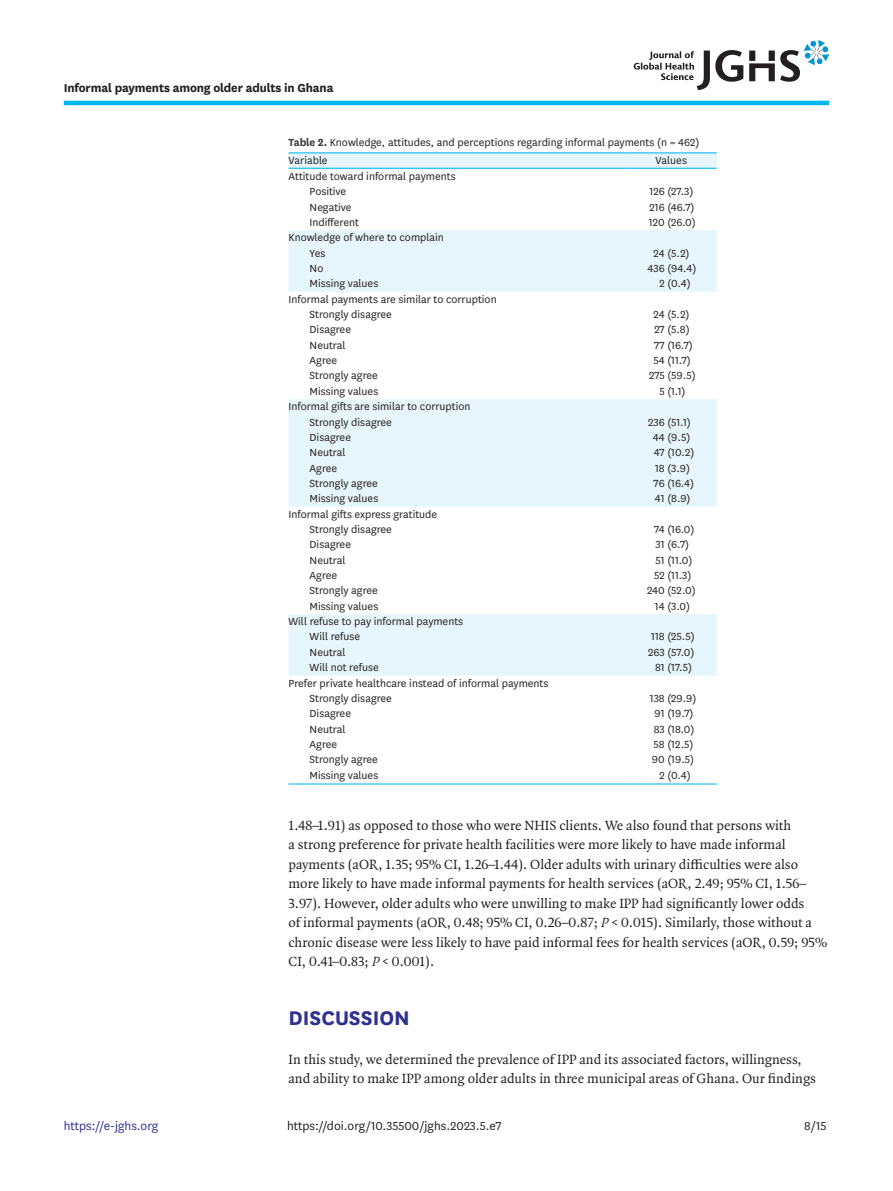
<style>
.page{position:relative;width:893px;height:1191px;background:#fff}
.page>*{position:absolute;margin:0;border:0;box-sizing:border-box;transform-origin:0 0}
.body_title1{font:700 23.1px "National";color:#2e3092}
.body_p_first{font:14.25px/19.5px "Quadraat OT";color:#231f20}
.doi_running_footer{font:13.5px "National";color:#231f20}
.alt-title-type{font:700 13.5px "National";letter-spacing:-.01em;color:#231f20}
.t1{font:13.5px "National";color:#2e3092}
.tbody_entry{font:12px "National";color:#231f20}
.table-wrap_caption{font:12px "National";color:#231f20}
.thead_entry{font:12px "National";color:#231f20}
.s1{font-weight:700;color:#3e3e3f}
.s2{font-style:italic}
</style>
<div class="page">
<hr style="left:64px;top:101px;width:765px;height:4px;background:#00b6f0">
<svg style="left:634px;top:40px;width:195px;height:50px"></svg>
<svg style="left:289px;top:153px;width:428px;height:522px"></svg>
<svg style="left:289px;top:152px;width:21px;height:1px"></svg>
<hr style="left:310px;top:152px;width:316px;height:1px;background:#00b6f0">
<hr style="left:626px;top:152px;width:91px;height:1px;background:#00b6f0">
<svg style="left:289px;top:168px;width:21px;height:1px"></svg>
<hr style="left:310px;top:168px;width:316px;height:1px;background:#00b6f0">
<hr style="left:626px;top:168px;width:91px;height:1px;background:#00b6f0">
<svg style="left:289px;top:783px;width:21px;height:1px"></svg>
<hr style="left:310px;top:783px;width:316px;height:1px;background:#00b6f0">
<hr style="left:626px;top:783px;width:91px;height:1px;background:#00b6f0">
<p class="alt-title-type" style="left:64px;top:78px;width:271px">Informal payments among older adults in Ghana</p>
<p class="table-wrap_caption" style="left:289px;top:135px;width:412px"><span class="s1">Table 2.</span> Knowledge, attitudes, and perceptions regarding informal payments (n = 462)</p>
<p class="thead_entry" style="left:289px;top:152px;width:41px">Variable</p>
<p class="thead_entry" style="left:656px;top:152px;width:33px">Values</p>
<p class="tbody_entry" style="left:289px;top:168px;width:169px">Attitude toward informal payments</p>
<p class="tbody_entry" style="left:310px;top:184px;width:38px">Positive</p>
<p class="tbody_entry" style="left:649px;top:184px;width:45px">126 (27.3)</p>
<p class="tbody_entry" style="left:310px;top:199px;width:44px">Negative</p>
<p class="tbody_entry" style="left:649px;top:199px;width:47px">216 (46.7)</p>
<p class="tbody_entry" style="left:310px;top:214px;width:51px">Indifferent</p>
<p class="tbody_entry" style="left:649px;top:214px;width:48px">120 (26.0)</p>
<p class="tbody_entry" style="left:289px;top:230px;width:157px">Knowledge of where to complain</p>
<p class="tbody_entry" style="left:310px;top:245px;width:17px">Yes</p>
<p class="tbody_entry" style="left:654px;top:245px;width:37px">24 (5.2)</p>
<p class="tbody_entry" style="left:310px;top:260px;width:15px">No</p>
<p class="tbody_entry" style="left:647px;top:260px;width:50px">436 (94.4)</p>
<p class="tbody_entry" style="left:310px;top:276px;width:70px">Missing values</p>
<p class="tbody_entry" style="left:659px;top:276px;width:33px">2 (0.4)</p>
<p class="tbody_entry" style="left:289px;top:291px;width:210px">Informal payments are similar to corruption</p>
<p class="tbody_entry" style="left:310px;top:306px;width:84px">Strongly disagree</p>
<p class="tbody_entry" style="left:654px;top:306px;width:37px">24 (5.2)</p>
<p class="tbody_entry" style="left:310px;top:322px;width:43px">Disagree</p>
<p class="tbody_entry" style="left:654px;top:322px;width:37px">27 (5.8)</p>
<p class="tbody_entry" style="left:310px;top:337px;width:37px">Neutral</p>
<p class="tbody_entry" style="left:654px;top:337px;width:40px">77 (16.7)</p>
<p class="tbody_entry" style="left:310px;top:353px;width:29px">Agree</p>
<p class="tbody_entry" style="left:653px;top:353px;width:39px">54 (11.7)</p>
<p class="tbody_entry" style="left:310px;top:368px;width:70px">Strongly agree</p>
<p class="tbody_entry" style="left:649px;top:368px;width:48px">275 (59.5)</p>
<p class="tbody_entry" style="left:310px;top:383px;width:70px">Missing values</p>
<p class="tbody_entry" style="left:659px;top:383px;width:28px">5 (1.1)</p>
<p class="tbody_entry" style="left:289px;top:399px;width:183px">Informal gifts are similar to corruption</p>
<p class="tbody_entry" style="left:310px;top:414px;width:84px">Strongly disagree</p>
<p class="tbody_entry" style="left:648px;top:414px;width:44px">236 (51.1)</p>
<p class="tbody_entry" style="left:310px;top:429px;width:43px">Disagree</p>
<p class="tbody_entry" style="left:653px;top:429px;width:39px">44 (9.5)</p>
<p class="tbody_entry" style="left:310px;top:445px;width:37px">Neutral</p>
<p class="tbody_entry" style="left:654px;top:445px;width:42px">47 (10.2)</p>
<p class="tbody_entry" style="left:310px;top:460px;width:29px">Agree</p>
<p class="tbody_entry" style="left:655px;top:460px;width:36px">18 (3.9)</p>
<p class="tbody_entry" style="left:310px;top:475px;width:70px">Strongly agree</p>
<p class="tbody_entry" style="left:654px;top:475px;width:42px">76 (16.4)</p>
<p class="tbody_entry" style="left:310px;top:491px;width:70px">Missing values</p>
<p class="tbody_entry" style="left:655px;top:491px;width:37px">41 (8.9)</p>
<p class="tbody_entry" style="left:289px;top:506px;width:150px">Informal gifts express gratitude</p>
<p class="tbody_entry" style="left:310px;top:521px;width:84px">Strongly disagree</p>
<p class="tbody_entry" style="left:654px;top:521px;width:42px">74 (16.0)</p>
<p class="tbody_entry" style="left:310px;top:537px;width:43px">Disagree</p>
<p class="tbody_entry" style="left:656px;top:537px;width:35px">31 (6.7)</p>
<p class="tbody_entry" style="left:310px;top:552px;width:37px">Neutral</p>
<p class="tbody_entry" style="left:655px;top:552px;width:38px">51 (11.0)</p>
<p class="tbody_entry" style="left:310px;top:567px;width:29px">Agree</p>
<p class="tbody_entry" style="left:654px;top:567px;width:39px">52 (11.3)</p>
<p class="tbody_entry" style="left:310px;top:583px;width:70px">Strongly agree</p>
<p class="tbody_entry" style="left:647px;top:583px;width:50px">240 (52.0)</p>
<p class="tbody_entry" style="left:310px;top:598px;width:70px">Missing values</p>
<p class="tbody_entry" style="left:655px;top:598px;width:37px">14 (3.0)</p>
<p class="tbody_entry" style="left:289px;top:613px;width:176px">Will refuse to pay informal payments</p>
<p class="tbody_entry" style="left:310px;top:629px;width:52px">Will refuse</p>
<p class="tbody_entry" style="left:651px;top:629px;width:45px">118 (25.5)</p>
<p class="tbody_entry" style="left:310px;top:644px;width:37px">Neutral</p>
<p class="tbody_entry" style="left:648px;top:644px;width:48px">263 (57.0)</p>
<p class="tbody_entry" style="left:310px;top:659px;width:71px">Will not refuse</p>
<p class="tbody_entry" style="left:655px;top:659px;width:39px">81 (17.5)</p>
<p class="tbody_entry" style="left:289px;top:675px;width:261px">Prefer private healthcare instead of informal payments</p>
<p class="tbody_entry" style="left:310px;top:690px;width:84px">Strongly disagree</p>
<p class="tbody_entry" style="left:650px;top:690px;width:48px">138 (29.9)</p>
<p class="tbody_entry" style="left:310px;top:706px;width:43px">Disagree</p>
<p class="tbody_entry" style="left:655px;top:706px;width:40px">91 (19.7)</p>
<p class="tbody_entry" style="left:310px;top:721px;width:37px">Neutral</p>
<p class="tbody_entry" style="left:654px;top:721px;width:42px">83 (18.0)</p>
<p class="tbody_entry" style="left:310px;top:736px;width:29px">Agree</p>
<p class="tbody_entry" style="left:653px;top:736px;width:41px">58 (12.5)</p>
<p class="tbody_entry" style="left:310px;top:752px;width:70px">Strongly agree</p>
<p class="tbody_entry" style="left:652px;top:752px;width:44px">90 (19.5)</p>
<p class="tbody_entry" style="left:310px;top:767px;width:70px">Missing values</p>
<p class="tbody_entry" style="left:659px;top:767px;width:33px">2 (0.4)</p>
<p class="t1" style="left:64px;top:1116px;width:96px">https://e-jghs.org</p>
<p class="body_p_first" style="left:289px;top:815px;width:540px">1.48–1.91) as opposed to those who were NHIS clients. We also found that persons with<br>a strong preference for private health facilities were more likely to have made informal payments (aOR, 1.35; 95% CI, 1.26–1.44). Older adults with urinary difficulties were also more likely to have made informal payments for health services (aOR, 2.49; 95% CI, 1.56– 3.97). However, older adults who were unwilling to make IPP had significantly lower odds<br>of informal payments (aOR, 0.48; 95% CI, 0.26–0.87; <span class="s2">P</span> &lt; 0.015). Similarly, those without a chronic disease were less likely to have paid informal fees for health services (aOR, 0.59; 95% CI, 0.41–0.83; <span class="s2">P</span> &lt; 0.001).</p>
<p class="body_title1" style="left:289px;top:1001px;width:123px">DISCUSSION</p>
<p class="body_p_first" style="left:289px;top:1049px;width:529px">In this study, we determined the prevalence of IPP and its associated factors, willingness, and ability to make IPP among older adults in three municipal areas of Ghana. Our findings</p>
<p class="doi_running_footer" style="left:287px;top:1116px;width:216px">https://doi.org/10.35500/jghs.2023.5.e7</p>
<p class="doi_running_footer" style="left:804px;top:1116px;width:24px">8/15</p>
</div>
